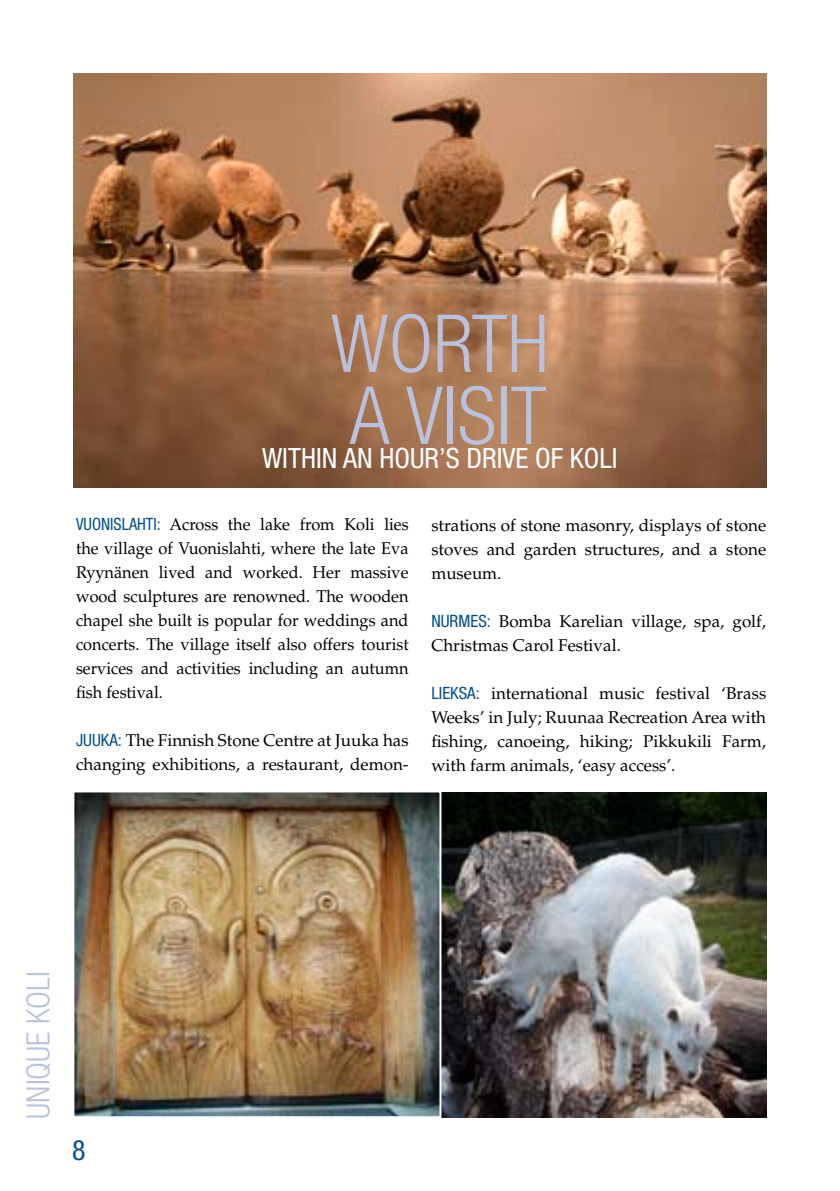
<style>
.page{position:relative;width:840px;height:1191px;background:#fff}
.page>*{position:absolute;margin:0;border:0;box-sizing:border-box;transform-origin:0 0}
.t1{font:300 condensed 80px/72px "Helvetica Neue LT";color:#b9c1dc}
.t2{font:300 condensed 32px "Helvetica Neue LT";color:#b9c1dc}
.t3{font:condensed 28px "Helvetica Neue LT";color:#fff}
.t4{font:17px/24px "Palatino";color:#000}
.t5{font:17px/24px "Palatino";color:#000;text-align:justify;scale:.96 1}
.s1{font-family:"Helvetica Neue LT";font-stretch:condensed;color:#005091}
</style>
<div class="page">
<img style="left:74px;top:74px;width:691px;height:414px">
<img style="left:441px;top:792px;width:324px;height:325px">
<img style="left:75px;top:793px;width:363px;height:322px">
<div style="left:72px;top:790px;width:369px;height:328px;border:2px solid #fff"></div>
<h1 class="t1" style="left:330px;top:307px;width:219px">WORTH<br>A VISIT</h1>
<h3 class="t3" style="left:262px;top:442px;width:357px">WITHIN AN HOUR’S DRIVE OF KOLI</h3>
<p class="t5" style="left:76px;top:512px;width:348px"><span class="s1">VUONISLAHTI:</span> Across the lake from Koli lies the village of Vuonislahti, where the late Eva Ryynänen lived and worked. Her massive wood sculptures are renowned. The wooden chapel she built is popular for weddings and concerts. The village itself also offers tourist services and activities including an autumn fish festival.</p>
<p class="t4" style="left:76px;top:728px;width:334px"><span class="s1">JUUKA:</span> The Finnish Stone Centre at Juuka has changing exhibitions, a restaurant, demon-</p>
<p class="t4" style="left:431px;top:513px;width:336px;text-align:justify">strations of stone masonry, displays of stone stoves and garden structures, and a stone museum.</p>
<p class="t4" style="left:431px;top:609px;width:336px"><span class="s1">NURMES:</span> Bomba Karelian village, spa, golf,<br>Christmas Carol Festival.</p>
<p class="t4" style="left:431px;top:681px;width:336px;text-align:justify"><span class="s1">LIEKSA:</span> international music festival ‘Brass Weeks’ in July; Ruunaa Recreation Area with fishing, canoeing, hiking; Pikkukili Farm, with farm animals, ‘easy access’.</p>
<h2 class="t2" style="left:20px;top:1118px;width:149px;rotate:-90deg">UNIQUE KOLI</h2>
</div>
